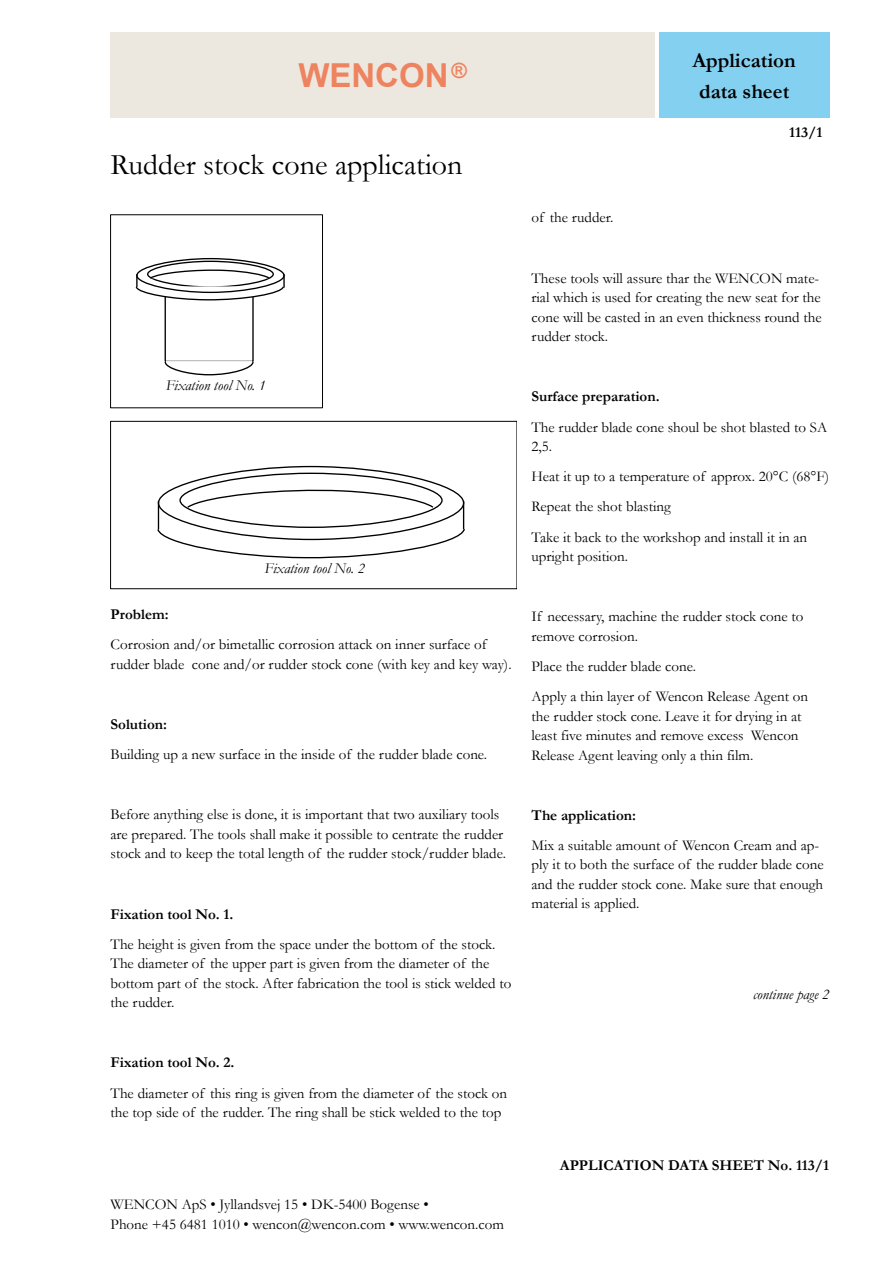
<style>
.page{position:relative;width:893px;height:1263px;background:#fff}
.page>*{position:absolute;margin:0;border:0;box-sizing:border-box;transform-origin:0 0}
.t1{font:700 33px "Arial";color:#ee8360}
.t2{font:30px "Garamond";color:#000}
.t3{font:700 21px/31.7px "Garamond";color:#000;text-align:center}
.t4{font:15px/19.5px "Garamond";color:#000}
.t5{font:700 15px "Garamond";color:#000}
.t6{font:italic 15px "Garamond";color:#000}
</style>
<div class="page">
<div style="left:111px;top:33px;width:544px;height:85px;background:#ede8df"></div>
<div style="left:659px;top:33px;width:170px;height:85px;background:#84d0f0"></div>
<div style="left:165px;top:348px;width:89px;height:27px;border:1px solid #000;border-radius:50%"></div>
<div style="left:165px;top:292px;width:89px;height:70px;background:#fff"></div>
<div style="left:165px;top:292px;width:89px;height:70px;border:1px solid #000"></div>
<hr style="left:167px;top:361px;width:85px;height:1px;background:#fff">
<svg style="left:135px;top:258px;width:150px;height:43px"></svg>
<div style="left:111px;top:421px;width:406px;height:168px;border:1px solid #000"></div>
<svg style="left:157px;top:465px;width:308px;height:93px"></svg>
<h1 class="t1" style="left:298px;top:54px;width:170px">WENCON<sup>®</sup></h1>
<h2 class="t2" style="left:111px;top:144px;width:353px">Rudder stock cone application</h2>
<p class="t6" style="left:166px;top:375px;width:102px">Fixation tool No. 1</p>
<p class="t6" style="left:265px;top:558px;width:102px">Fixation tool No. 2</p>
<p class="t5" style="left:111px;top:604px;width:60px">Problem:</p>
<p class="t4" style="left:111px;top:634px;width:403px">Corrosion and/or bimetallic corrosion attack on inner surface of rudder blade cone and/or rudder stock cone (with key and key way).</p>
<p class="t5" style="left:111px;top:714px;width:58px">Solution:</p>
<p class="t4" style="left:111px;top:744px;width:378px">Building up a new surface in the inside of the rudder blade cone.</p>
<p class="t4" style="left:111px;top:804px;width:397px">Before anything else is done, it is important that two auxiliary tools are prepared. The tools shall make it possible to centrate the rudder stock and to keep the total length of the rudder stock/rudder blade.</p>
<p class="t5" style="left:111px;top:903px;width:124px">Fixation tool No. 1.</p>
<p class="t4" style="left:111px;top:934px;width:402px">The height is given from the space under the bottom of the stock.<br>The diameter of the upper part is given from the diameter of the bottom part of the stock. After fabrication the tool is stick welded to the rudder.</p>
<p class="t5" style="left:111px;top:1052px;width:125px">Fixation tool No. 2.</p>
<p class="t4" style="left:111px;top:1083px;width:398px">The diameter of this ring is given from the diameter of the stock on the top side of the rudder. The ring shall be stick welded to the top</p>
<p class="t4" style="left:111px;top:1194px;width:395px">WENCON ApS • Jyllandsvej 15 • DK-5400 Bogense •<br>Phone +45 6481 1010 • wencon@wencon.com • www.wencon.com</p>
<h3 class="t3" style="left:692px;top:44px;width:105px">Application data sheet</h3>
<p class="t4" style="left:531px;top:208px;width:84px">of the rudder.</p>
<p class="t5" style="left:789px;top:122px;width:35px">113/1</p>
<p class="t4" style="left:531px;top:268px;width:292px">These tools will assure thar the WENCON mate&shy;rial which is used for creating the new seat for the cone will be casted in an even thickness round the rudder stock.</p>
<p class="t5" style="left:531px;top:386px;width:130px">Surface preparation.</p>
<p class="t4" style="left:531px;top:417px;width:297px">The rudder blade cone shoul be shot blasted to SA<br>2,5.</p>
<p class="t4" style="left:531px;top:461px;width:299px;line-height:30.2px">Heat it up to a temperature of approx. 20°C (68°F)<br>Repeat the shot blasting<br>Take it back to the workshop and install it in an</p>
<p class="t4" style="left:531px;top:546px;width:98px">upright position.</p>
<p class="t4" style="left:531px;top:606px;width:274px">If necessary, machine the rudder stock cone to remove corrosion.</p>
<p class="t4" style="left:531px;top:651px;width:278px;line-height:30.2px">Place the rudder blade cone.<br>Apply a thin layer of Wencon Release Agent on</p>
<p class="t4" style="left:531px;top:706px;width:272px">the rudder stock cone. Leave it for drying in at least five minutes and remove excess Wencon<br>Release Agent leaving only a thin film.</p>
<p class="t5" style="left:531px;top:805px;width:106px">The application:</p>
<p class="t4" style="left:531px;top:835px;width:294px">Mix a suitable amount of Wencon Cream and ap&shy;ply it to both the surface of the rudder blade cone and the rudder stock cone. Make sure that enough material is applied.</p>
<p class="t6" style="left:753px;top:984px;width:78px">continue page 2</p>
<p class="t5" style="left:560px;top:1155px;width:271px">APPLICATION DATA SHEET No. 113/1</p>
</div>
